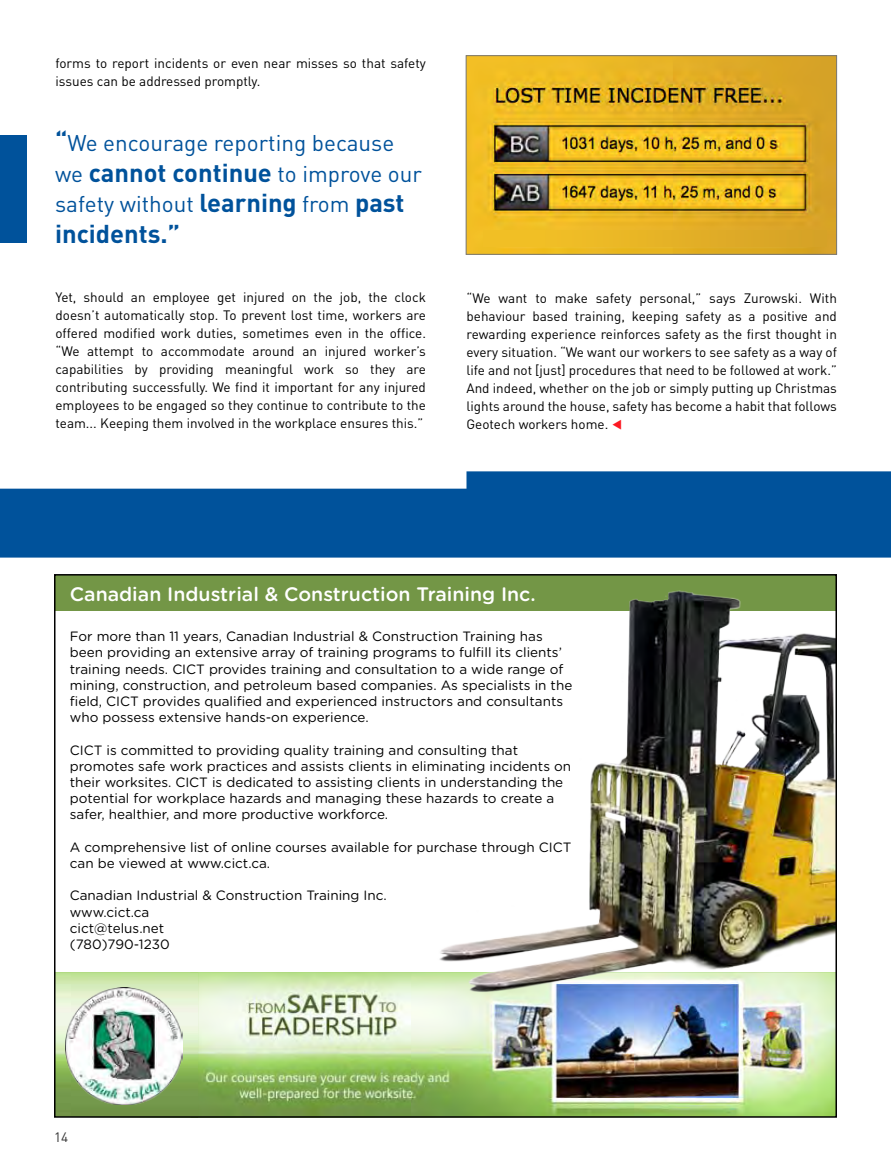
<style>
.page{position:relative;width:891px;height:1161px;background:#fff}
.page>*{position:absolute;margin:0;border:0;box-sizing:border-box;transform-origin:0 0}
.t1{font:700 25.5px "DIN";color:#00529b}
.t2{font:22.5px/30.6px "DIN";color:#00529b}
.t3{font:500 19.5px "Gotham Rounded";color:#fff}
.t4{font:13.5px/18px "DIN";color:#000;text-align:justify}
.t5{font:13.5px/16.2px "Gotham Rounded";color:#000}
.t6{font:13.5px "DIN";color:#323232}
.s1{font-weight:700;font-size:25.5px}
</style>
<div class="page">
<div style="left:0;top:489px;width:891px;height:69px;background:#00529b"></div>
<div style="left:0;top:135px;width:27px;height:108px;background:#00529b"></div>
<div style="left:467px;top:471px;width:424px;height:69px;background:#00529b"></div>
<img style="left:468px;top:57px;width:367px;height:196px">
<div style="left:466px;top:55px;width:371px;height:200px;border:1px solid #787878"></div>
<img style="left:483px;top:230px;width:344px;height:16px">
<div style="left:55px;top:575px;width:781px;height:36px;background:#739646"></div>
<img style="left:198px;top:972px;width:636px;height:143px">
<img style="left:57px;top:972px;width:141px;height:143px">
<img style="left:429px;top:590px;width:405px;height:414px">
<img style="left:65px;top:987px;width:118px;height:118px">
<p class="t4" style="left:56px;top:54px;width:372px">forms to report incidents or even near misses so that safety issues can be addressed promptly.</p>
<h2 class="t2" style="left:55px;top:127px;width:368px"><span class="s1">“</span>We encourage reporting because we <span class="s1">cannot continue</span> to improve our safety without <span class="s1">learning</span> from <span class="s1">past</span></h2>
<h1 class="t1" style="left:55px;top:217px;width:127px">incidents.”</h1>
<p class="t4" style="left:56px;top:288px;width:372px">Yet, should an employee get injured on the job, the clock doesn’t automatically stop. To prevent lost time, workers are offered modified work duties, sometimes even in the office. “We attempt to accommodate around an injured worker’s capabilities by providing meaningful work so they are contributing successfully. We find it important for any injured employees to be engaged so they continue to contribute to the team... Keeping them involved in the workplace ensures this.”</p>
<p class="t4" style="left:466px;top:288px;width:372px">“We want to make safety personal,” says Zurowski. With behaviour based training, keeping safety as a positive and rewarding experience reinforces safety as the first thought in every situation. “We want our workers to see safety as a way of life and not [just] procedures that need to be followed at work.” And indeed, whether on the job or simply putting up Christmas lights around the house, safety has become a habit that follows Geotech workers home.</p>
<h3 class="t3" style="left:70px;top:580px;width:467px">Canadian Industrial &amp; Construction Training Inc.</h3>
<p class="t5" style="left:70px;top:628px;width:504px">For more than 11 years, Canadian Industrial &amp; Construction Training has been providing an extensive array of training programs to fulfill its clients’ training needs. CICT provides training and consultation to a wide range of mining, construction, and petroleum based companies. As specialists in the field, CICT provides qualified and experienced instructors and consultants who possess extensive hands-on experience.</p>
<p class="t5" style="left:70px;top:741px;width:503px">CICT is committed to providing quality training and consulting that promotes safe work practices and assists clients in eliminating incidents on their worksites. CICT is dedicated to assisting clients in understanding the potential for workplace hazards and managing these hazards to create a safer, healthier, and more productive workforce.</p>
<p class="t5" style="left:70px;top:838px;width:503px">A comprehensive list of online courses available for purchase through CICT can be viewed at www.cict.ca.</p>
<p class="t5" style="left:70px;top:887px;width:319px">Canadian Industrial &amp; Construction Training Inc. www.cict.ca<br>cict@telus.net<br>(780)790-1230</p>
<p class="t6" style="left:54px;top:1129px;width:16px">14</p>
</div>
